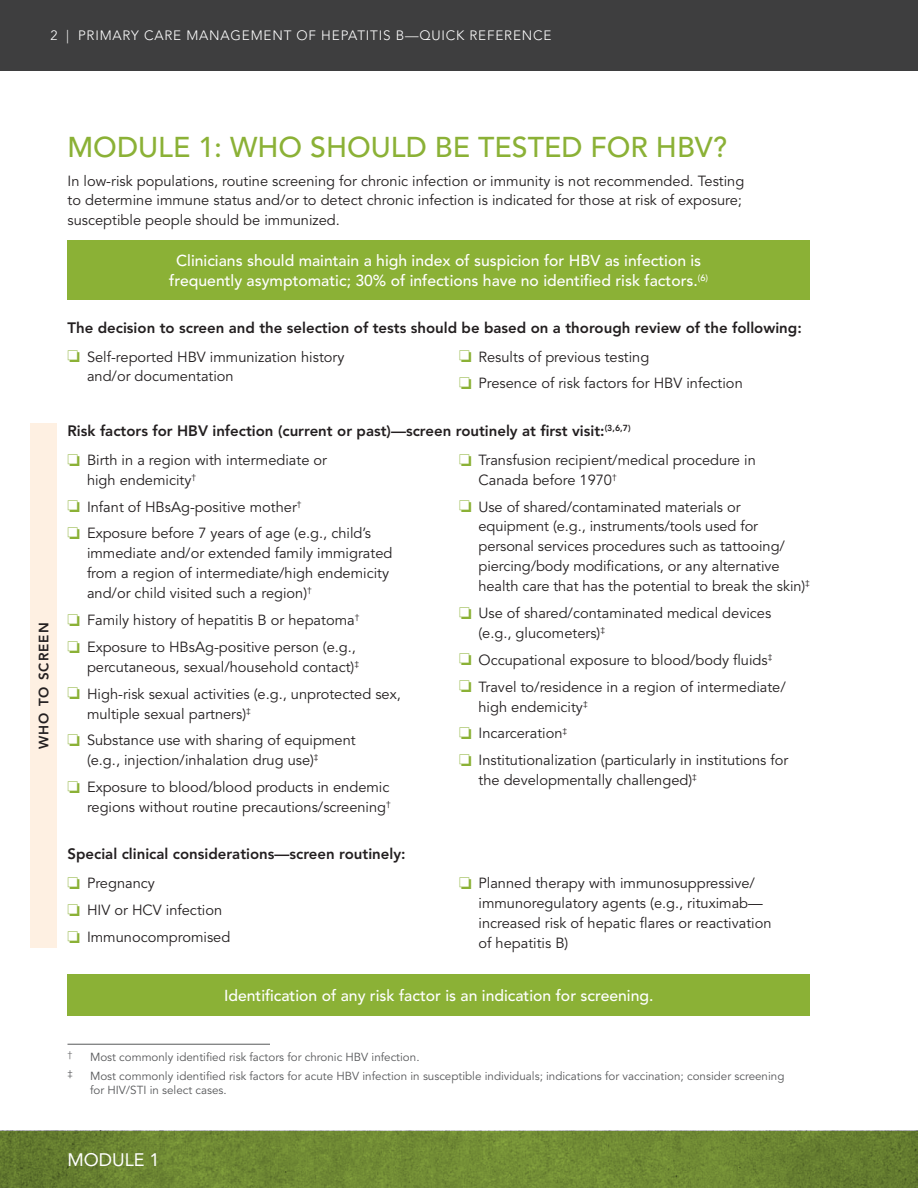
<style>
.page{position:relative;width:918px;height:1188px;background:#fff}
.page>*{position:absolute;margin:0;border:0;box-sizing:border-box;transform-origin:0 0}
.t1{font:500 28.5px "Avenir LT Std";color:#8bb136}
.t2{font:18px "Avenir LT Std";color:#fff}
.t3{font:500 15.75px/19.5px "Avenir LT Std";color:#fff;text-align:center}
.t4{font:800 15px "Avenir LT Std";color:#231f20}
.t5{font:14.7px/20px "Avenir LT Std";color:#231f20}
.t6{font:300 13.5px "Avenir LT Std";letter-spacing:.06em;color:#fff}
.t7{font:800 13.5px "Avenir LT Std";letter-spacing:.075em;color:#231f20}
.t8{font:11.7px/14.2px "Avenir LT Std";color:#57585a}
.t9{font:300 9.6px "Avenir LT Std";color:#57585a}
.t10{font:9.6px "Avenir LT Std";color:#57585a}
.s1{color:#8bb136}
</style>
<div class="page">
<svg style="left:0;top:1131px;width:917px;height:57px;background:#6d8632"></svg>
<hr style="left:917px;top:1131px;width:1px;height:57px;background:#96b845">
<div style="left:0;top:0;width:918px;height:70px;background:#3e3e3f"></div>
<div style="left:68px;top:241px;width:742px;height:59px;background:#8bb136"></div>
<div style="left:68px;top:974px;width:742px;height:41px;background:#8bb136"></div>
<hr style="left:68px;top:1044px;width:202px;height:1px;background:#57585a">
<div style="left:30px;top:423px;width:27px;height:525px;background:#fef0e2"></div>
<p class="t6" style="left:51px;top:28px;width:502px">2 | PRIMARY CARE MANAGEMENT OF HEPATITIS B—QUICK REFERENCE</p>
<p class="t7" style="left:36px;top:749px;width:128px;rotate:-90deg">WHO TO SCREEN</p>
<h1 class="t1" style="left:68px;top:130px;width:661px">MODULE 1: WHO SHOULD BE TESTED FOR HBV?</h1>
<p class="t5" style="left:68px;top:171px;width:678px">In low-risk populations, routine screening for chronic infection or immunity is not recommended. Testing to determine immune status and/or to detect chronic infection is indicated for those at risk of exposure; susceptible people should be immunized.</p>
<p class="t3" style="left:169px;top:252px;width:540px">Clinicians should maintain a high index of suspicion for HBV as infection is frequently asymptomatic; 30% of infections have no identified risk factors.<sup>(6)</sup></p>
<p class="t4" style="left:68px;top:318px;width:736px">The decision to screen and the selection of tests should be based on a thorough review of the following:</p>
<p class="t5" style="left:87px;top:347px;width:259px;text-indent:-20px"><span class="s1">❏</span> Self-reported HBV immunization history and/or documentation</p>
<p class="t5" style="left:459px;top:344px;width:285px;line-height:26.8px"><span class="s1">❏</span> Results of previous testing<br><span class="s1">❏</span> Presence of risk factors for HBV infection</p>
<p class="t4" style="left:68px;top:422px;width:565px">Risk factors for HBV infection (current or past)—screen routinely at first visit:<sup>(3,6,7)</sup></p>
<p class="t5" style="left:87px;top:450px;width:242px;text-indent:-20px"><span class="s1">❏</span> Birth in a region with intermediate or high endemicity<sup>†</sup></p>
<p class="t5" style="left:68px;top:493px;width:305px;line-height:26.8px"><span class="s1">❏</span> Infant of HBsAg-positive mother<sup>†<br></sup><span class="s1">❏</span> Exposure before 7 years of age (e.g., child’s</p>
<p class="t5" style="left:87px;top:544px;width:307px">immediate and/or extended family immigrated from a region of intermediate/high endemicity and/or child visited such a region)<sup>†</sup></p>
<p class="t5" style="left:68px;top:607px;width:294px;line-height:26.8px"><span class="s1">❏</span> Family history of hepatitis B or hepatoma<sup>† </sup><span class="s1">❏</span> Exposure to HBsAg-positive person (e.g.,</p>
<p class="t5" style="left:68px;top:654px;width:335px;line-height:26.8px;text-indent:20px">percutaneous, sexual/household contact)<sup>‡<br></sup><span class="s1">❏</span> High-risk sexual activities (e.g., unprotected sex,</p>
<p class="t5" style="left:68px;top:700px;width:290px;line-height:26.8px;text-indent:20px">multiple sexual partners)<sup>‡<br></sup><span class="s1">❏</span> Substance use with sharing of equipment</p>
<p class="t5" style="left:68px;top:747px;width:324px;line-height:26.8px;text-indent:20px">(e.g., injection/inhalation drug use)<sup>‡<br></sup><span class="s1">❏</span> Exposure to blood/blood products in endemic</p>
<p class="t5" style="left:87px;top:797px;width:305px">regions without routine precautions/screening<sup>†</sup></p>
<p class="t5" style="left:478px;top:450px;width:279px;text-indent:-20px"><span class="s1">❏</span> Transfusion recipient/medical procedure in<br>Canada before 1970<sup>†</sup></p>
<p class="t5" style="left:478px;top:497px;width:333px;text-indent:-20px"><span class="s1">❏</span> Use of shared/contaminated materials or equipment (e.g., instruments/tools used for personal services procedures such as tattooing/ piercing/body modifications, or any alternative health care that has the potential to break the skin)<sup>‡</sup></p>
<p class="t5" style="left:478px;top:603px;width:294px;text-indent:-20px"><span class="s1">❏</span> Use of shared/contaminated medical devices (e.g., glucometers)<sup>‡</sup></p>
<p class="t5" style="left:459px;top:647px;width:328px;line-height:26.8px"><span class="s1">❏</span> Occupational exposure to blood/body fluids<sup>‡ </sup><span class="s1">❏</span> Travel to/residence in a region of intermediate/</p>
<p class="t5" style="left:459px;top:693px;width:331px;line-height:26.8px;text-indent:20px">high endemicity<sup>‡<br></sup><span class="s1">❏</span> Incarceration<sup>‡<br></sup><span class="s1">❏</span> Institutionalization (particularly in institutions for</p>
<p class="t5" style="left:478px;top:771px;width:220px">the developmentally challenged)<sup>‡</sup></p>
<p class="t4" style="left:68px;top:845px;width:340px">Special clinical considerations—screen routinely:</p>
<p class="t5" style="left:68px;top:870px;width:164px;line-height:26.8px"><span class="s1">❏</span> Pregnancy<br><span class="s1">❏</span> HIV or HCV infection <span class="s1">❏</span> Immunocompromised</p>
<p class="t5" style="left:478px;top:874px;width:295px;text-indent:-20px"><span class="s1">❏</span> Planned therapy with immunosuppressive/ immunoregulatory agents (e.g., rituximab— increased risk of hepatic flares or reactivation of hepatitis B)</p>
<p class="t3" style="left:224px;top:986px;width:431px">Identification of any risk factor is an indication for screening.</p>
<p class="t9" style="left:68px;top:1049px;width:7px">†</p>
<p class="t8" style="left:90px;top:1050px;width:331px">Most commonly identified risk factors for chronic HBV infection.</p>
<p class="t10" style="left:68px;top:1068px;width:7px">‡</p>
<p class="t8" style="left:90px;top:1069px;width:696px">Most commonly identified risk factors for acute HBV infection in susceptible individuals; indications for vaccination; consider screening for HIV/STI in select cases.</p>
<p class="t2" style="left:68px;top:1149px;width:94px">MODULE 1</p>
</div>
